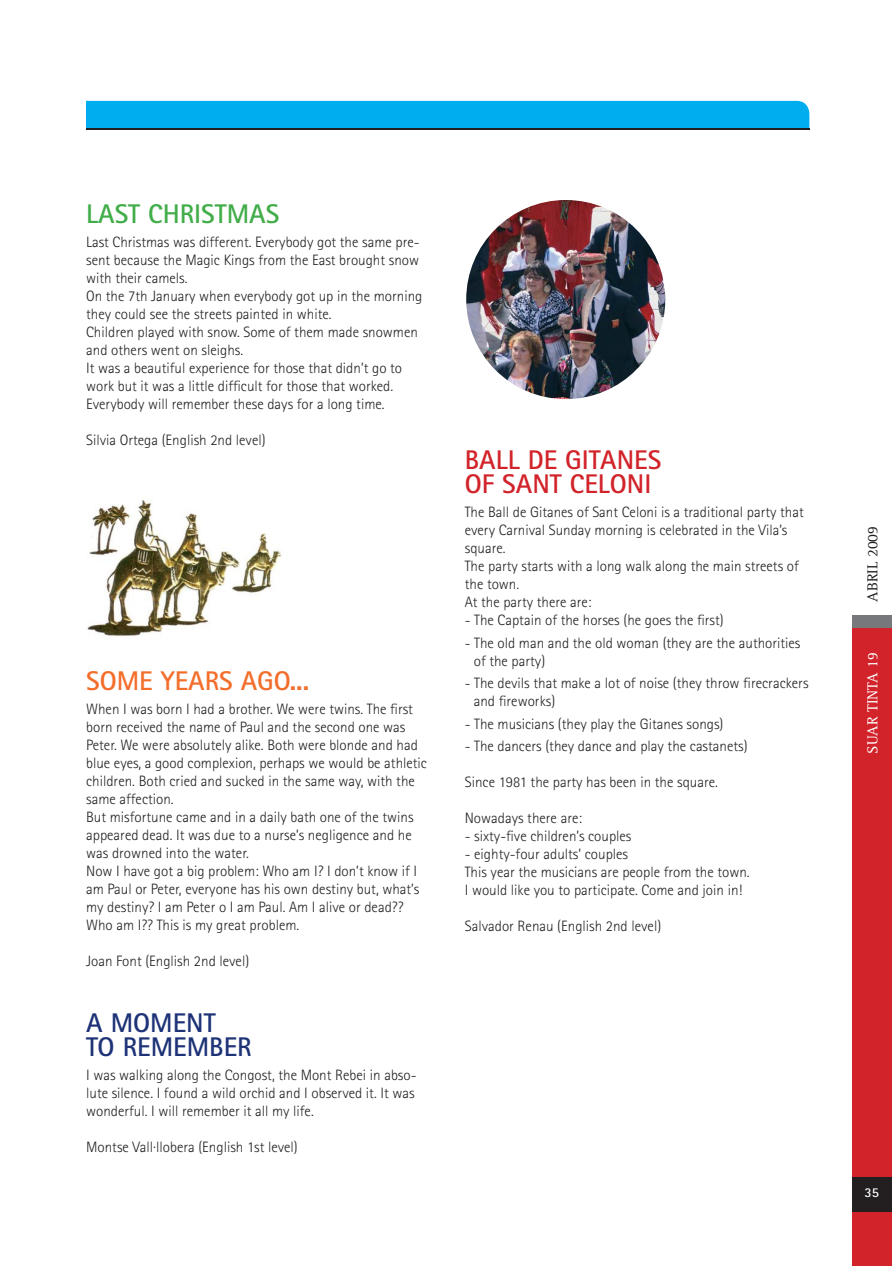
<style>
.page{position:relative;width:892px;height:1266px;background:#fff}
.page>*{position:absolute;margin:0;border:0;box-sizing:border-box;transform-origin:0 0}
.t1{font:700 27px/24px "Rotis Sans Serif";color:#d2232a}
.t2{font:700 27px/24px "Rotis Sans Serif";color:#1e3277}
.t3{font:700 27px "Rotis Sans Serif";color:#f36e2b}
.t4{font:700 27px "Rotis Sans Serif";color:#41ad49}
.t5{font:300 15px/18px "Rotis Sans Serif";color:#231f20}
.t6{font:15px "Rotis Serif";color:#fff}
.t7{font:15px "Rotis Serif";color:#231f20}
.t8{font:700 13.5px "Rotis Sans Serif";color:#fff}
</style>
<div class="page">
<div style="left:852px;top:615px;width:40px;height:21px;background:#77787b"></div>
<div style="left:852px;top:628px;width:40px;height:637px;background:#d2232a"></div>
<div style="left:852px;top:1177px;width:40px;height:34px;background:#231f20"></div>
<img style="left:466px;top:200px;width:199px;height:199px;border-radius:50%">
<img style="left:87px;top:499px;width:195px;height:137px">
<div style="left:86px;top:101px;width:723px;height:27px;background:#00aeef"></div>
<hr style="left:86px;top:128px;width:723px;height:2px;background:#231f20">
<h1 class="t4" style="left:86px;top:204px;width:194px">LAST CHRISTMAS</h1>
<p class="t5" style="left:86px;top:234px;width:338px">Last Christmas was different. Everybody got the same pre&shy;sent because the Magic Kings from the East brought snow with their camels.<br>On the 7th January when everybody got up in the morning they could see the streets painted in white.<br>Children played with snow. Some of them made snowmen and others went on sleighs.<br>It was a beautiful experience for those that didn’t go to work but it was a little difficult for those that worked.<br>Everybody will remember these days for a long time.</p>
<p class="t5" style="left:86px;top:432px;width:181px">Silvia Ortega (English 2nd level)</p>
<h1 class="t3" style="left:86px;top:671px;width:225px">SOME YEARS AGO...</h1>
<p class="t5" style="left:86px;top:701px;width:342px">When I was born I had a brother. We were twins. The first born received the name of Paul and the second one was Peter. We were absolutely alike. Both were blonde and had blue eyes, a good complexion, perhaps we would be athletic children. Both cried and sucked in the same way, with the same affection.<br>But misfortune came and in a daily bath one of the twins appeared dead. It was due to a nurse’s negligence and he was drowned into the water.<br>Now I have got a big problem: Who am I? I don’t know if I am Paul or Peter, everyone has his own destiny but, what’s my destiny? I am Peter o I am Paul. Am I alive or dead??<br>Who am I?? This is my great problem.</p>
<p class="t5" style="left:86px;top:953px;width:164px">Joan Font (English 2nd level)</p>
<h1 class="t2" style="left:86px;top:1013px;width:167px">A MOMENT<br>TO REMEMBER</h1>
<p class="t5" style="left:86px;top:1067px;width:332px">I was walking along the Congost, the Mont Rebei in abso&shy;lute silence. I found a wild orchid and I observed it. It was wonderful. I will remember it all my life.</p>
<p class="t5" style="left:86px;top:1139px;width:213px">Montse Vall·llobera (English 1st level)</p>
<h1 class="t1" style="left:465px;top:450px;width:198px">BALL DE GITANES<br>OF SANT CELONI</h1>
<p class="t5" style="left:465px;top:504px;width:340px">The Ball de Gitanes of Sant Celoni is a traditional party that every Carnival Sunday morning is celebrated in the Vila’s square.<br>The party starts with a long walk along the main streets of the town.<br>At the party there are:</p>
<p class="t5" style="left:465px;top:612px;width:260px">- The Captain of the horses (he goes the first)</p>
<p class="t5" style="left:474px;top:635px;width:328px;text-indent:-9px">- The old man and the old woman (they are the authorities of the party)</p>
<p class="t5" style="left:474px;top:675px;width:336px;text-indent:-9px">- The devils that make a lot of noise (they throw firecrackers and fireworks)</p>
<p class="t5" style="left:465px;top:716px;width:260px">- The musicians (they play the Gitanes songs)</p>
<p class="t5" style="left:465px;top:738px;width:284px">- The dancers (they dance and play the castanets)</p>
<p class="t5" style="left:465px;top:774px;width:255px">Since 1981 the party has been in the square.</p>
<p class="t5" style="left:465px;top:810px;width:119px">Nowadays there are:</p>
<p class="t5" style="left:465px;top:828px;width:168px">- sixty-five children’s couples</p>
<p class="t5" style="left:465px;top:846px;width:286px">- eighty-four adults’ couples<br>This year the musicians are people from the town.<br>I would like you to participate. Come and join in!</p>
<p class="t5" style="left:465px;top:918px;width:198px">Salvador Renau (English 2nd level)</p>
<p class="t7" style="left:867px;top:601px;width:77px;rotate:-90deg">ABRIL 2009</p>
<p class="t6" style="left:867px;top:753px;width:103px;rotate:-90deg">SUAR TINTA 19</p>
<p class="t8" style="left:864px;top:1187px;width:16px">35</p>
</div>
